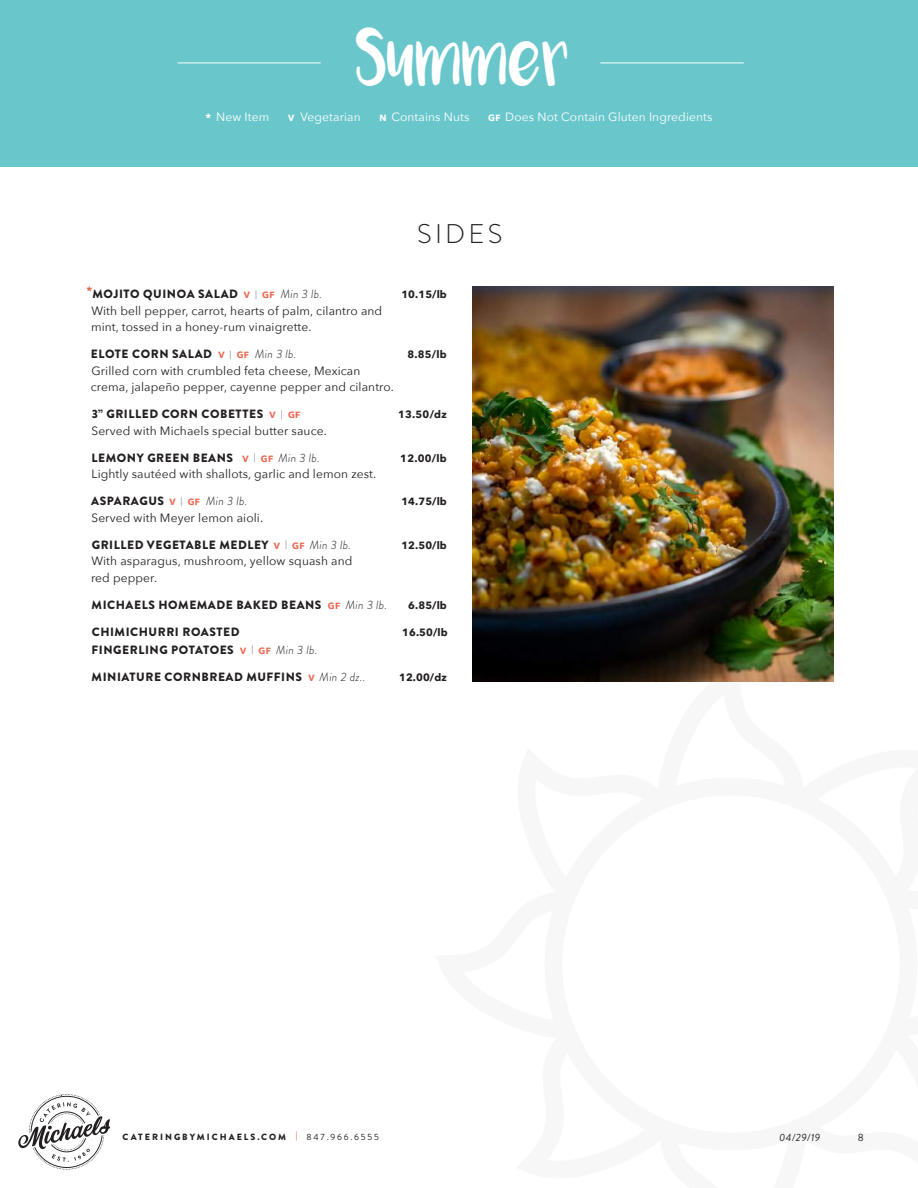
<style>
.page{position:relative;width:918px;height:1188px;background:#fff}
.page>*{position:absolute;margin:0;border:0;box-sizing:border-box;transform-origin:0 0}
.t1{font:43.5px "Luna";color:#fff}
.t2{font:300 27px "Brandon Grotesque";letter-spacing:.12em;color:#231f20}
.t3{font:12px/16.5px "Avenir Next";letter-spacing:.01em;color:#231f20}
.t4{font:900 12px "Brandon Grotesque";letter-spacing:.045em;color:#231f20}
.t5{font:12px "Avenir Next";letter-spacing:.01em;color:#fff}
.t6{font:700 10.5px "Avenir Next";letter-spacing:.01em;color:#231f20}
.t7{font:italic 10.5px "Brandon Grotesque";color:#231f20}
.t8{font:10.5px "Brandon Grotesque";color:#231f20}
.t9{font:900 9px "Brandon Grotesque";letter-spacing:.22em;color:#231f20}
.s1{font-weight:700}
.s2{font-weight:700;font-size:9px}
.s3{font-family:"Avenir Next";font-weight:700;font-size:9px;color:#ec6750}
.s4{font-family:"Avenir Next";font-weight:400;font-size:9px;color:#808285}
.s5{font-weight:300;font-style:italic}
.s6{color:#ec6750}
.s7{font-weight:400}
</style>
<div class="page">
<div style="left:0;top:0;width:918px;height:166px;background:#69c7cc"></div>
<svg style="left:18px;top:1094px;width:92px;height:76px"></svg>
<hr style="left:178px;top:63px;width:143px;height:1px;background:#fff">
<hr style="left:600px;top:63px;width:144px;height:1px;background:#fff">
<img style="left:472px;top:286px;width:362px;height:395px">
<h1 class="t1" style="left:356px;top:46px;width:216px">SUMMER</h1>
<p class="t5" style="left:205px;top:107px;width:65px"><span class="s1">*</span> New Item</p>
<p class="t5" style="left:288px;top:107px;width:74px"><span class="s2">V</span> Vegetarian</p>
<p class="t5" style="left:380px;top:107px;width:91px"><span class="s2">N</span> Contains Nuts</p>
<p class="t5" style="left:488px;top:107px;width:226px"><span class="s2">GF</span> Does Not Contain Gluten Ingredients</p>
<h2 class="t2" style="left:417px;top:215px;width:87px">SIDES</h2>
<p class="t4" style="left:86px;top:285px;width:237px"><sup>*</sup>MOJITO QUINOA SALAD <span class="s3">V</span> <span class="s4">|</span> <span class="s3">GF</span> <span class="s5">Min 3 lb.</span></p>
<p class="t6" style="left:401px;top:285px;width:47px">10.15/lb</p>
<p class="t3" style="left:91px;top:302px;width:293px">With bell pepper, carrot, hearts of palm, cilantro and mint, tossed in a honey-rum vinaigrette.</p>
<p class="t4" style="left:91px;top:345px;width:207px">ELOTE CORN SALAD <span class="s3">V</span> <span class="s4">|</span> <span class="s3">GF</span> <span class="s5">Min 3 lb.</span></p>
<p class="t6" style="left:407px;top:345px;width:41px">8.85/lb</p>
<p class="t3" style="left:91px;top:362px;width:305px">Grilled corn with crumbled feta cheese, Mexican crema, jalapeño pepper, cayenne pepper and cilantro.</p>
<p class="t4" style="left:92px;top:405px;width:210px">3” GRILLED CORN COBETTES <span class="s3">V</span> <span class="s4">|</span> <span class="s3">GF</span></p>
<p class="t6" style="left:398px;top:405px;width:50px">13.50/dz</p>
<p class="t3" style="left:91px;top:422px;width:237px">Served with Michaels special butter sauce.</p>
<p class="t4" style="left:92px;top:449px;width:230px">LEMONY GREEN BEANS <span class="s3">V</span> <span class="s4">|</span> <span class="s3">GF</span> <span class="s5">Min 3 lb.</span></p>
<p class="t6" style="left:400px;top:449px;width:48px">12.00/lb</p>
<p class="t3" style="left:91px;top:465px;width:286px">Lightly sautéed with shallots, garlic and lemon zest.</p>
<p class="t4" style="left:91px;top:492px;width:158px">ASPARAGUS <span class="s3">V</span> <span class="s4">|</span> <span class="s3">GF</span> <span class="s5">Min 3 lb.</span></p>
<p class="t6" style="left:401px;top:492px;width:47px">14.75/lb</p>
<p class="t3" style="left:91px;top:509px;width:173px">Served with Meyer lemon aioli.</p>
<p class="t4" style="left:92px;top:536px;width:261px">GRILLED VEGETABLE MEDLEY <span class="s3">V</span> <span class="s4">|</span> <span class="s3">GF</span> <span class="s5">Min 3 lb.</span></p>
<p class="t6" style="left:401px;top:536px;width:47px">12.50/lb</p>
<p class="t3" style="left:91px;top:552px;width:263px">With asparagus, mushroom, yellow squash and red pepper.</p>
<p class="t4" style="left:92px;top:596px;width:297px">MICHAELS HOMEMADE BAKED BEANS <span class="s3">GF</span> <span class="s5">Min 3 lb.</span></p>
<p class="t6" style="left:408px;top:596px;width:40px">6.85/lb</p>
<p class="t4" style="left:92px;top:623px;width:149px">CHIMICHURRI ROASTED</p>
<p class="t6" style="left:402px;top:623px;width:47px">16.50/lb</p>
<p class="t4" style="left:92px;top:641px;width:227px">FINGERLING POTATOES <span class="s3">V</span> <span class="s4">|</span> <span class="s3">GF</span> <span class="s5">Min 3 lb.</span></p>
<p class="t4" style="left:92px;top:668px;width:275px">MINIATURE CORNBREAD MUFFINS <span class="s3">V</span> <span class="s5">Min 2 dz..</span></p>
<p class="t6" style="left:399px;top:668px;width:49px">12.00/dz</p>
<p class="t9" style="left:123px;top:1130px;width:258px">CATERINGBYMICHAELS.COM <span class="s6">|</span> <span class="s7">847.966.6555</span></p>
<p class="t7" style="left:779px;top:1130px;width:43px">04/29/19</p>
<p class="t8" style="left:858px;top:1130px;width:8px">8</p>
</div>
